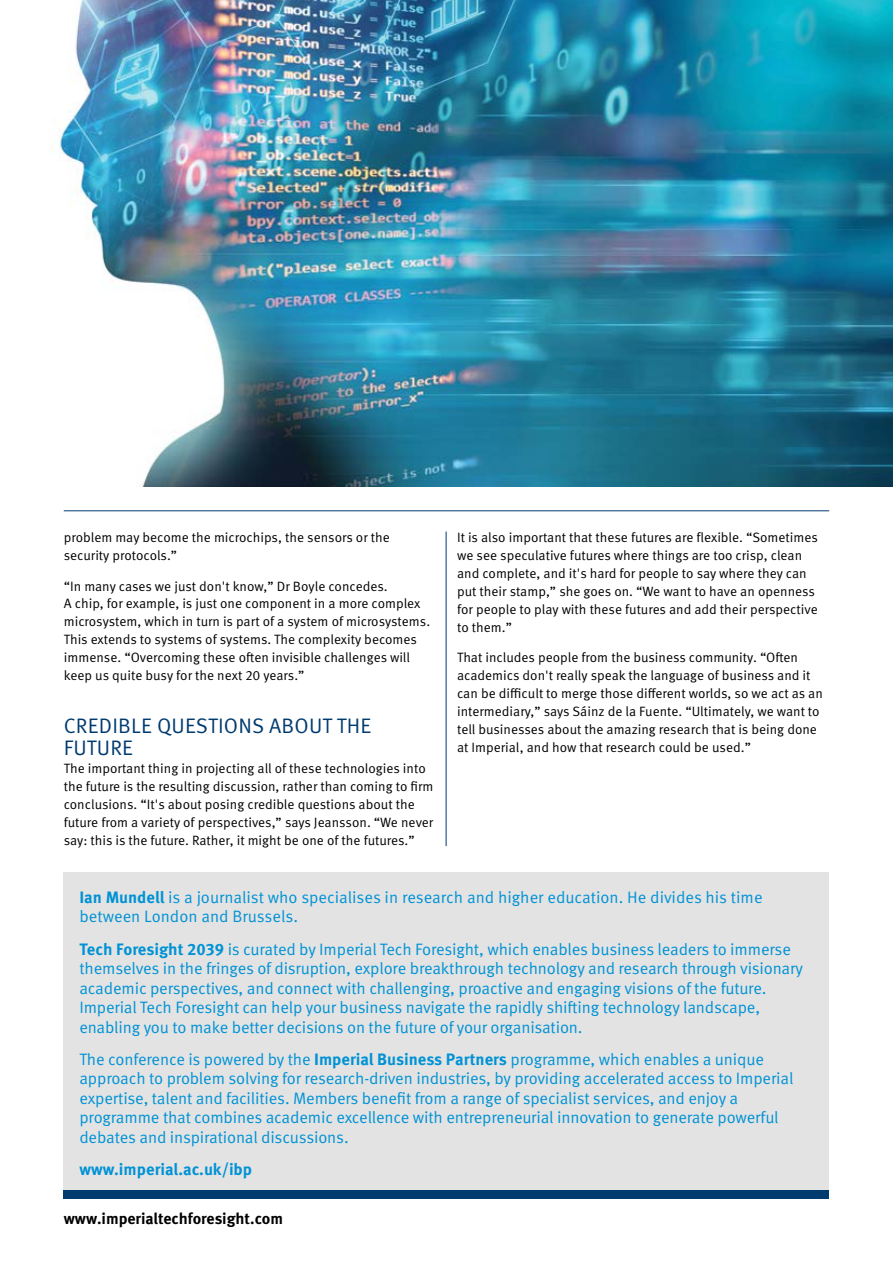
<style>
.page{position:relative;width:893px;height:1263px;background:#fff}
.page>*{position:absolute;margin:0;border:0;box-sizing:border-box;transform-origin:0 0}
.t1{font:21px/22.5px "Meta OT Norm";letter-spacing:.01em;color:#003b70}
.t2{font:16.5px/19.5px "Meta OT Norm";letter-spacing:-.01em;color:#0092d5}
.t3{font:700 16.5px "Meta OT";color:#0092d5}
.t4{font:700 15.75px "Meta OT";color:#000}
.t5{font:13.5px/18px "Meta OT Norm";color:#000}
.s1{font-family:"Meta OT";font-weight:700}
</style>
<div class="page">
<div style="left:64px;top:872px;width:765px;height:323px;background:#e3e3e3"></div>
<div style="left:64px;top:1191px;width:765px;height:8px;background:#003b70"></div>
<hr style="left:446px;top:531px;width:1px;height:315px;background:#003b70">
<hr style="left:64px;top:510px;width:765px;height:1px;background:#003b70">
<img style="left:52px;top:0;width:841px;height:486px">
<p class="t5" style="left:64px;top:528px;width:328px">problem may become the microchips, the sensors or the security protocols.”</p>
<p class="t5" style="left:64px;top:577px;width:368px">“In many cases we just don't know,” Dr Boyle concedes.<br>A chip, for example, is just one component in a more complex microsystem, which in turn is part of a system of microsystems.<br>This extends to systems of systems. The complexity becomes immense. “Overcoming these often invisible challenges will keep us quite busy for the next 20 years.”</p>
<h1 class="t1" style="left:64px;top:714px;width:309px">CREDIBLE QUESTIONS ABOUT THE<br>FUTURE</h1>
<p class="t5" style="left:64px;top:760px;width:371px">The important thing in projecting all of these technologies into the future is the resulting discussion, rather than coming to firm conclusions. “It's about posing credible questions about the future from a variety of perspectives,” says Jeansson. “We never say: this is the future. Rather, it might be one of the futures.”</p>
<p class="t5" style="left:457px;top:528px;width:362px">It is also important that these futures are flexible. “Sometimes we see speculative futures where things are too crisp, clean and complete, and it's hard for people to say where they can put their stamp,” she goes on. “We want to have an openness for people to play with these futures and add their perspective to them.”</p>
<p class="t5" style="left:457px;top:649px;width:367px">That includes people from the business community. “Often academics don't really speak the language of business and it can be difficult to merge those different worlds, so we act as an intermediary,” says Sáinz de la Fuente. “Ultimately, we want to tell businesses about the amazing research that is being done at Imperial, and how that research could be used.”</p>
<p class="t2" style="left:79px;top:888px;width:685px"><span class="s1">Ian Mundell</span> is a journalist who specialises in research and higher education. He divides his time between London and Brussels.</p>
<p class="t2" style="left:79px;top:939px;width:725px"><span class="s1">Tech Foresight 2039</span> is curated by Imperial Tech Foresight, which enables business leaders to immerse themselves in the fringes of disruption, explore breakthrough technology and research through visionary academic perspectives, and connect with challenging, proactive and engaging visions of the future.<br>Imperial Tech Foresight can help your business navigate the rapidly shifting technology landscape, enabling you to make better decisions on the future of your organisation.</p>
<p class="t2" style="left:79px;top:1050px;width:716px">The conference is powered by the <span class="s1">Imperial Business Partners</span> programme, which enables a unique approach to problem solving for research-driven industries, by providing accelerated access to Imperial expertise, talent and facilities. Members benefit from a range of specialist services, and enjoy a programme that combines academic excellence with entrepreneurial innovation to generate powerful debates and inspirational discussions.</p>
<p class="t3" style="left:79px;top:1159px;width:174px">www.imperial.ac.uk/ibp</p>
<p class="t4" style="left:64px;top:1208px;width:221px">www.imperialtechforesight.com</p>
</div>
